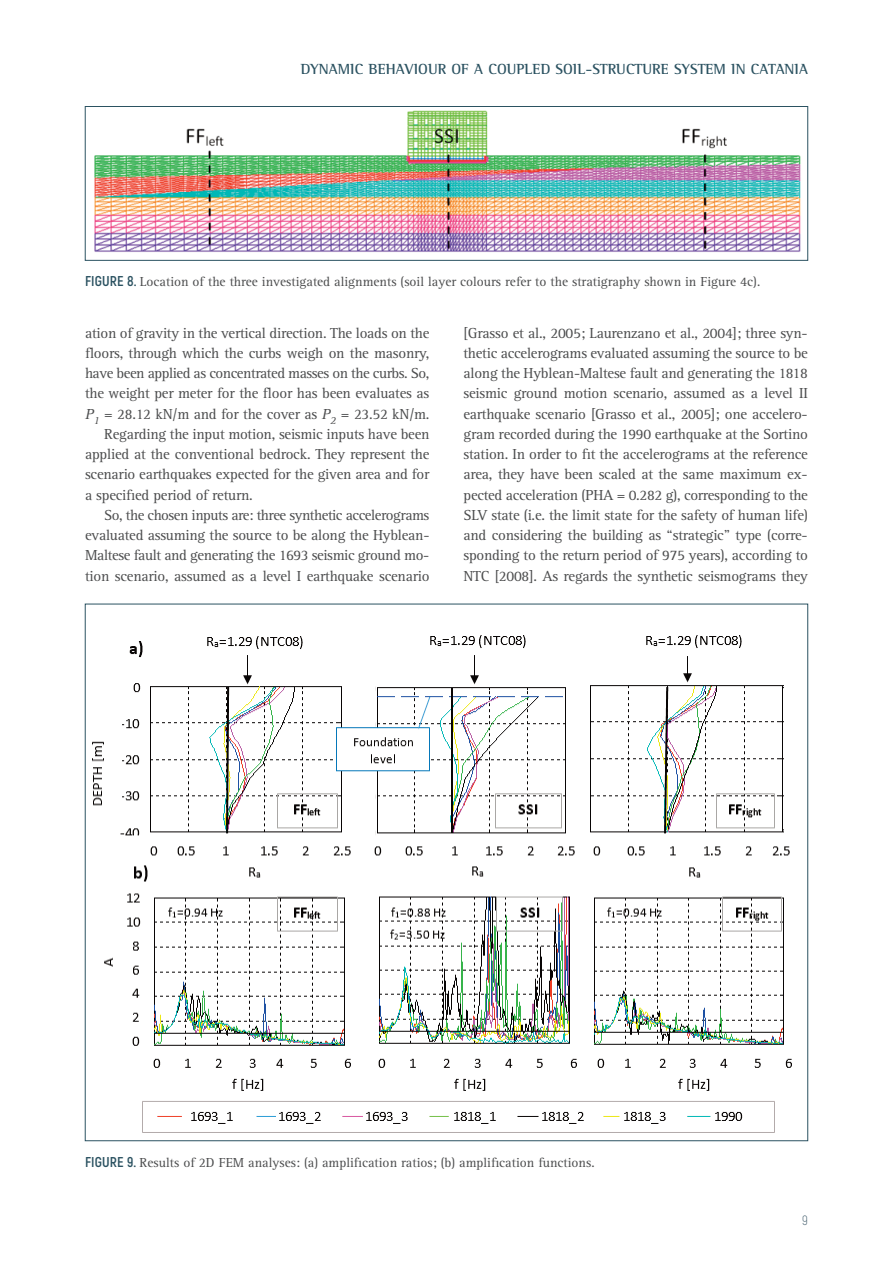
<style>
.page{position:relative;width:893px;height:1263px;background:#fff}
.page>*{position:absolute;margin:0;border:0;box-sizing:border-box;transform-origin:0 0}
.t1{font:15px/20.2px "Rotis Serif";letter-spacing:-.015em;color:#4b4c4d;text-align:justify}
.t2{font:700 15px "Rotis Semi Serif";color:#2b5261}
.t3{font:13.5px "Rotis Serif";color:#4b4c4d}
.t4{font:300 13.5px "Akrobat";color:#486271}
.s1{font-family:"Akrobat";font-weight:700;font-size:14.25px;color:#2b5261}
.s2{font-style:italic}
</style>
<div class="page">
<img style="left:94px;top:110px;width:707px;height:142px">
<div style="left:85px;top:106px;width:723px;height:155px;border:1px solid #2b5261"></div>
<img style="left:92px;top:635px;width:700px;height:498px">
<p class="t2" style="left:301px;top:64px;width:508px">DYNAMIC BEHAVIOUR OF A COUPLED SOIL-STRUCTURE SYSTEM IN CATANIA</p>
<p class="t3" style="left:85px;top:277px;width:677px"><span class="s1">FIGURE 8.</span> Location of the three investigated alignments (soil layer colours refer to the stratigraphy shown in Figure 4c).</p>
<p class="t1" style="left:85px;top:324px;width:346px">ation of gravity in the vertical direction. The loads on the</p>
<p class="t1" style="left:85px;top:344px;width:346px">floors, through which the curbs weigh on the masonry,</p>
<p class="t1" style="left:85px;top:364px;width:346px">have been applied as concentrated masses on the curbs. So,</p>
<p class="t1" style="left:85px;top:385px;width:346px">the weight per meter for the floor has been evaluates as</p>
<p class="t1" style="left:85px;top:405px;width:346px"><span class="s2">P</span><sub>1</sub> = 28.12 kN/m and for the cover as <span class="s2">P</span><sub>2</sub> = 23.52 kN/m.</p>
<p class="t1" style="left:104px;top:425px;width:327px">Regarding the input motion, seismic inputs have been</p>
<p class="t1" style="left:85px;top:445px;width:346px">applied at the conventional bedrock. They represent the</p>
<p class="t1" style="left:85px;top:466px;width:346px">scenario earthquakes expected for the given area and for</p>
<p class="t1" style="left:85px;top:486px;width:169px">a specified period of return.</p>
<p class="t1" style="left:104px;top:506px;width:327px">So, the chosen inputs are: three synthetic accelerograms</p>
<p class="t1" style="left:85px;top:526px;width:346px">evaluated assuming the source to be along the Hyblean-</p>
<p class="t1" style="left:85px;top:547px;width:346px">Maltese fault and generating the 1693 seismic ground mo-</p>
<p class="t1" style="left:85px;top:567px;width:346px">tion scenario, assumed as a level I earthquake scenario</p>
<p class="t1" style="left:463px;top:324px;width:346px">[Grasso et al., 2005; Laurenzano et al., 2004]; three syn&shy;thetic accelerograms evaluated assuming the source to be along the Hyblean-Maltese fault and generating the 1818 seismic ground motion scenario, assumed as a level II earthquake scenario [Grasso et al., 2005]; one accelero&shy;gram recorded during the 1990 earthquake at the Sortino station. In order to fit the accelerograms at the reference area, they have been scaled at the same maximum ex&shy;pected acceleration (PHA = 0.282 g), corresponding to the SLV state (i.e. the limit state for the safety of human life) and considering the building as “strategic" type (corre&shy;sponding to the return period of 975 years), according to NTC [2008]. As regards the synthetic seismograms they</p>
<p class="t3" style="left:85px;top:1158px;width:511px"><span class="s1">FIGURE 9.</span> Results of 2D FEM analyses: (a) amplification ratios; (b) amplification functions.</p>
<p class="t4" style="left:802px;top:1215px;width:7px">9</p>
</div>
